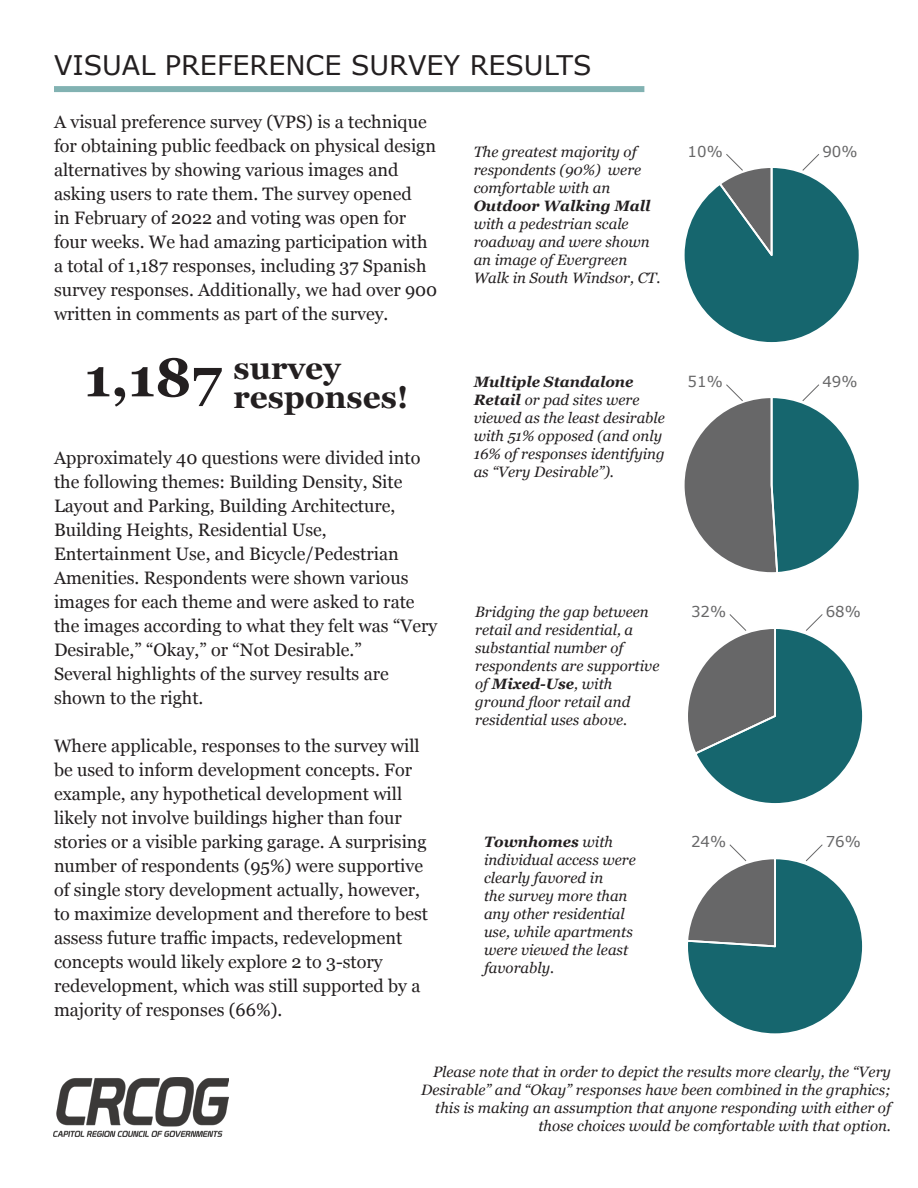
<style>
.page{position:relative;width:918px;height:1188px;background:#fff}
.page>*{position:absolute;margin:0;border:0;box-sizing:border-box;transform-origin:0 0}
.t1{font:700 54px "Georgia";color:#231f20}
.t2{font:700 31.5px "Georgia";color:#231f20}
.t3{font:27px "Verdana";color:#231f20}
.t4{font:18px/24px "Georgia";color:#231f20}
.t5{font:italic 15px/18px "Georgia";color:#231f20}
.t6{font:15px "Verdana";color:#676768}
.s1{font-weight:700}
</style>
<div class="page">
<div style="left:54px;top:86px;width:590px;height:6px;background:#82b2b2"></div>
<svg style="left:684px;top:154px;width:175px;height:189px"></svg>
<svg style="left:684px;top:384px;width:175px;height:189px"></svg>
<svg style="left:688px;top:614px;width:175px;height:190px"></svg>
<svg style="left:688px;top:844px;width:175px;height:190px"></svg>
<img style="left:54px;top:1078px;width:174px;height:58px">
<p class="t3" style="left:54px;top:48px;width:539px">VISUAL PREFERENCE SURVEY RESULTS</p>
<p class="t4" style="left:54px;top:109px;width:385px">A visual preference survey (VPS) is a technique for obtaining public feedback on physical design alternatives by showing various images and asking users to rate them. The survey opened<br>in February of 2022 and voting was open for four weeks. We had amazing participation with a total of 1,187 responses, including 37 Spanish survey responses. Additionally, we had over 900 written in comments as part of the survey.</p>
<p class="t5" style="left:474px;top:142px;width:188px">The greatest majority of respondents (90%) were comfortable with an<br><span class="s1">Outdoor Walking Mall </span>with a pedestrian scale roadway and were shown an image of Evergreen<br>Walk in South Windsor, CT.</p>
<p class="t6" style="left:688px;top:142px;width:37px">10%</p>
<p class="t6" style="left:822px;top:142px;width:37px">90%</p>
<p class="t1" style="left:84px;top:337px;width:139px">1,187</p>
<p class="t2" style="left:234px;top:345px;width:109px">survey</p>
<p class="t2" style="left:234px;top:373px;width:177px">responses!</p>
<p class="t4" style="left:54px;top:445px;width:385px">Approximately 40 questions were divided into the following themes: Building Density, Site Layout and Parking, Building Architecture, Building Heights, Residential Use, Entertainment Use, and Bicycle/Pedestrian Amenities. Respondents were shown various images for each theme and were asked to rate the images according to what they felt was “Very Desirable,” “Okay,” or “Not Desirable.”</p>
<p class="t4" style="left:54px;top:661px;width:336px">Several highlights of the survey results are shown to the right.</p>
<p class="t4" style="left:54px;top:733px;width:376px">Where applicable, responses to the survey will be used to inform development concepts. For example, any hypothetical development will likely not involve buildings higher than four stories or a visible parking garage. A surprising number of respondents (95%) were supportive of single story development actually, however, to maximize development and therefore to best assess future traffic impacts, redevelopment concepts would likely explore 2 to 3-story redevelopment, which was still supported by a majority of responses (66%).</p>
<p class="t5" style="left:474px;top:372px;width:193px"><span class="s1">Multiple Standalone<br>Retail</span> or pad sites were viewed as the least desirable with 51% opposed (and only<br>16% of responses identifying as “Very Desirable”).</p>
<p class="t6" style="left:688px;top:372px;width:37px">51%</p>
<p class="t6" style="left:822px;top:372px;width:37px">49%</p>
<p class="t5" style="left:475px;top:602px;width:186px">Bridging the gap between retail and residential, a substantial number of respondents are supportive of <span class="s1">Mixed-Use</span>, with ground floor retail and residential uses above.</p>
<p class="t6" style="left:691px;top:602px;width:37px">32%</p>
<p class="t6" style="left:826px;top:602px;width:37px">68%</p>
<p class="t5" style="left:484px;top:832px;width:153px"><span class="s1">Townhomes</span> with individual access were clearly favored in<br>the survey more than any other residential use, while apartments were viewed the least favorably.</p>
<p class="t6" style="left:691px;top:832px;width:37px">24%</p>
<p class="t6" style="left:826px;top:832px;width:37px">76%</p>
<p class="t5" style="left:421px;top:1063px;width:471px;text-align:right">Please note that in order to depict the results more clearly, the “Very Desirable” and “Okay” responses have been combined in the graphics; this is making an assumption that anyone responding with either of those choices would be comfortable with that option.</p>
</div>
